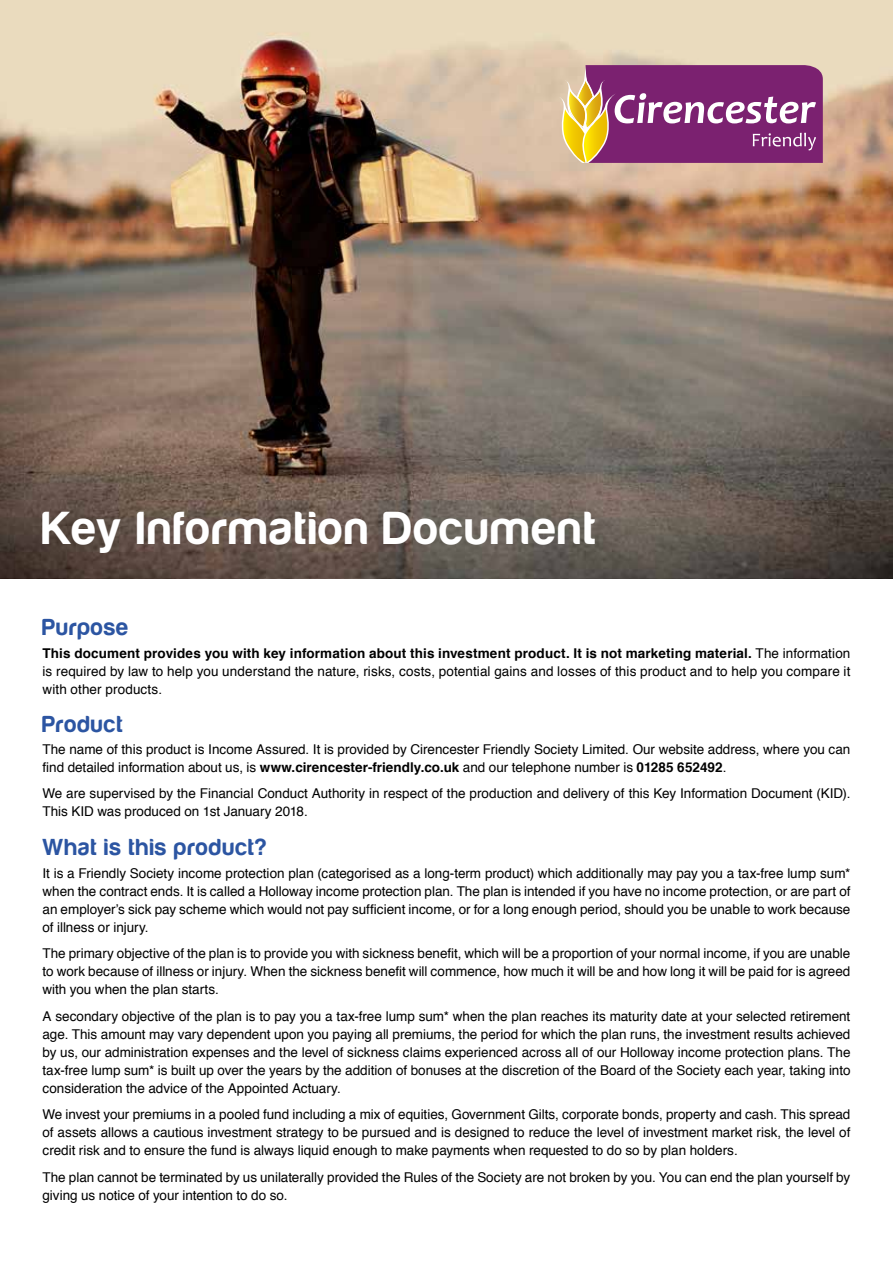
<style>
.page{position:relative;width:893px;height:1263px;background:#fff}
.page>*{position:absolute;margin:0;border:0;box-sizing:border-box;transform-origin:0 0}
.t1{font:48px "Harabara";letter-spacing:.05em;color:#fff}
.t2{font:24px "Harabara";letter-spacing:.05em;color:#2c55a2}
.t3{font:13.5px/18px "Helvetica";color:#000;text-align:justify}
.s1{font-weight:700}
</style>
<div class="page">
<img style="left:0;top:0;width:893px;height:578px">
<svg style="left:558px;top:65px;width:265px;height:98px;background:#98517b"></svg>
<h1 class="t1" style="left:43px;top:503px;width:554px">Key Information Document</h1>
<h2 class="t2" style="left:43px;top:615px;width:87px">Purpose</h2>
<p class="t3" style="left:43px;top:644px;width:809px"><span class="s1">This document provides you with key information about this investment product. It is not marketing material.</span> The information is required by law to help you understand the nature, risks, costs, potential gains and losses of this product and to help you compare it with other products.</p>
<h2 class="t2" style="left:43px;top:712px;width:81px">Product</h2>
<p class="t3" style="left:43px;top:741px;width:809px">The name of this product is Income Assured. It is provided by Cirencester Friendly Society Limited. Our website address, where you can find detailed information about us, is <span class="s1">www.cirencester-friendly.co.uk</span> and our telephone number is <span class="s1">01285 652492</span>.</p>
<p class="t3" style="left:43px;top:785px;width:809px">We are supervised by the Financial Conduct Authority in respect of the production and delivery of this Key Information Document (KID).<br>This KID was produced on 1st January 2018.</p>
<h2 class="t2" style="left:43px;top:835px;width:225px">What is this product?</h2>
<p class="t3" style="left:43px;top:864px;width:809px">It is a Friendly Society income protection plan (categorised as a long-term product) which additionally may pay you a tax-free lump sum* when the contract ends. It is called a Holloway income protection plan. The plan is intended if you have no income protection, or are part of an employer’s sick pay scheme which would not pay sufficient income, or for a long enough period, should you be unable to work because of illness or injury.</p>
<p class="t3" style="left:43px;top:945px;width:809px">The primary objective of the plan is to provide you with sickness benefit, which will be a proportion of your normal income, if you are unable to work because of illness or injury. When the sickness benefit will commence, how much it will be and how long it will be paid for is agreed with you when the plan starts.</p>
<p class="t3" style="left:43px;top:1007px;width:809px">A secondary objective of the plan is to pay you a tax-free lump sum* when the plan reaches its maturity date at your selected retirement age. This amount may vary dependent upon you paying all premiums, the period for which the plan runs, the investment results achieved by us, our administration expenses and the level of sickness claims experienced across all of our Holloway income protection plans. The tax-free lump sum* is built up over the years by the addition of bonuses at the discretion of the Board of the Society each year, taking into consideration the advice of the Appointed Actuary.</p>
<p class="t3" style="left:43px;top:1106px;width:809px">We invest your premiums in a pooled fund including a mix of equities, Government Gilts, corporate bonds, property and cash. This spread of assets allows a cautious investment strategy to be pursued and is designed to reduce the level of investment market risk, the level of credit risk and to ensure the fund is always liquid enough to make payments when requested to do so by plan holders.</p>
<p class="t3" style="left:43px;top:1168px;width:809px">The plan cannot be terminated by us unilaterally provided the Rules of the Society are not broken by you. You can end the plan yourself by giving us notice of your intention to do so.</p>
</div>
